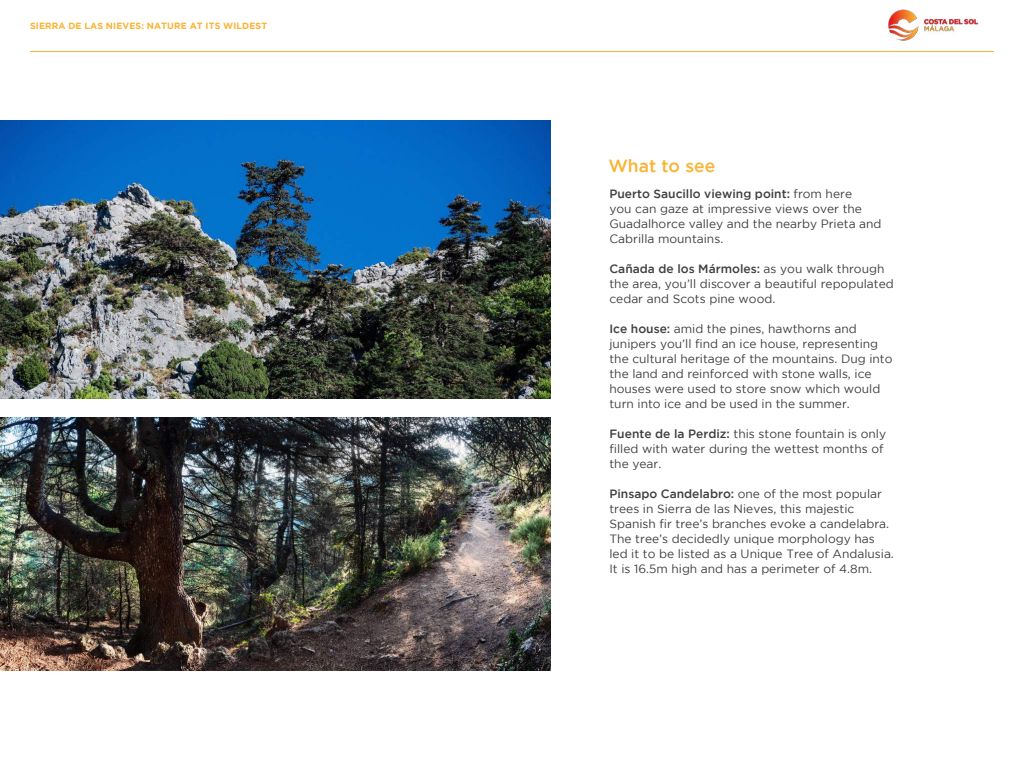
<style>
.page{position:relative;width:1024px;height:768px;background:#fff}
.page>*{position:absolute;margin:0;border:0;box-sizing:border-box;transform-origin:0 0}
.t1{font:500 17.5px "Gotham";color:#fab333}
.t2{font:12px/15px "Gotham";color:#3f3f3f}
.t3{font:700 9px "Gotham";letter-spacing:.015em;color:#fab333}
.s1{font-weight:500}
</style>
<div class="page">
<img style="left:888px;top:9px;width:91px;height:32px">
<hr style="left:30px;top:51px;width:964px;height:1px;background:#fab333">
<img style="left:0;top:120px;width:550px;height:279px">
<img style="left:0;top:417px;width:550px;height:253px">
<p class="t3" style="left:30px;top:21px;width:239px">SIERRA DE LAS NIEVES: NATURE AT ITS WILDEST</p>
<h1 class="t1" style="left:608px;top:156px;width:108px">What to see</h1>
<p class="t2" style="left:609px;top:186px;width:274px"><span class="s1">Puerto Saucillo viewing point:</span> from here<br>you can gaze at impressive views over the Guadalhorce valley and the nearby Prieta and Cabrilla mountains.</p>
<p class="t2" style="left:609px;top:261px;width:286px"><span class="s1">Cañada de los Mármoles:</span> as you walk through the area, you’ll discover a beautiful repopulated cedar and Scots pine wood.</p>
<p class="t2" style="left:609px;top:321px;width:285px"><span class="s1">Ice house:</span> amid the pines, hawthorns and junipers you’ll find an ice house, representing the cultural heritage of the mountains. Dug into the land and reinforced with stone walls, ice houses were used to store snow which would turn into ice and be used in the summer.</p>
<p class="t2" style="left:609px;top:426px;width:278px"><span class="s1">Fuente de la Perdiz:</span> this stone fountain is only filled with water during the wettest months of the year.</p>
<p class="t2" style="left:609px;top:486px;width:286px"><span class="s1">Pinsapo Candelabro:</span> one of the most popular trees in Sierra de las Nieves, this majestic Spanish fir tree’s branches evoke a candelabra.<br>The tree’s decidedly unique morphology has led it to be listed as a Unique Tree of Andalusia.<br>It is 16.5m high and has a perimeter of 4.8m.</p>
</div>
